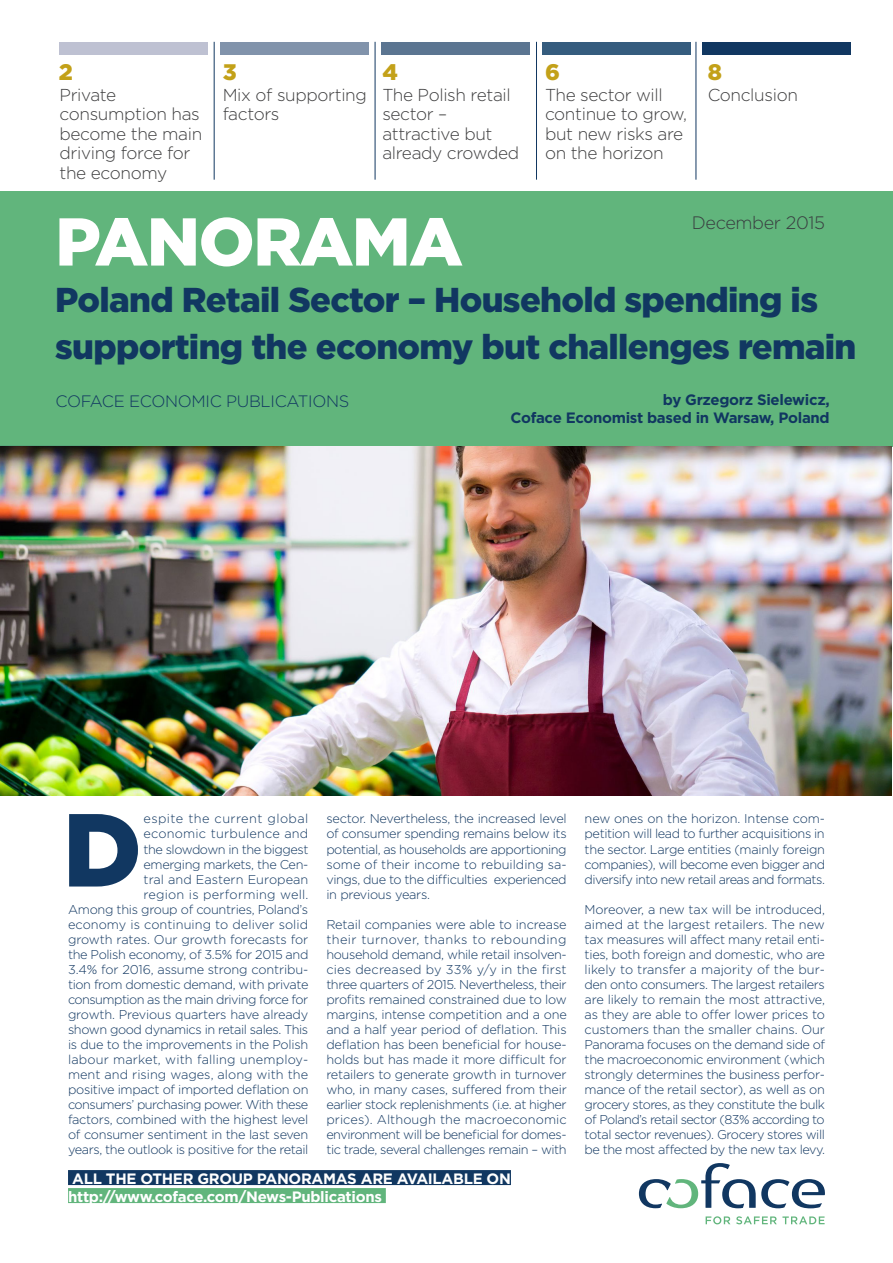
<style>
.page{position:relative;width:893px;height:1263px;background:#fff}
.page>*{position:absolute;margin:0;border:0;box-sizing:border-box;transform-origin:0 0}
.t1{font:900 103.5px "Gotham";color:#113761}
.t2{font:900 67.5px "Gotham";letter-spacing:-.02em;color:#fff}
.t3{font:900 34.5px/46.5px "Gotham";letter-spacing:-.02em;color:#113761}
.t4{font:900 22.5px "Gotham";color:#c3a119}
.t5{font:300 18px "Gotham";letter-spacing:-.02em;color:#393d40}
.t6{font:300 17.25px/19.5px "Gotham";letter-spacing:-.02em;color:#3e3e3f}
.t7{font:300 16.5px "Gotham";letter-spacing:-.02em;color:#113761}
.t8{font:700 15px "Gotham";letter-spacing:-.02em;color:#fff}
.t9{font:700 15px/18px "Gotham";letter-spacing:-.02em;color:#113761;text-align:right}
.Texte_courant{font:300 12.75px/15px "Gotham";letter-spacing:-.03em;color:#113761;text-align:justify}
</style>
<div class="page">
<div style="left:0;top:191px;width:893px;height:255px;background:#61b57c"></div>
<svg style="left:639px;top:1163px;width:186px;height:45px"></svg>
<svg style="left:706px;top:1216px;width:24px;height:8px"></svg>
<svg style="left:736px;top:1216px;width:89px;height:8px"></svg>
<div style="left:68px;top:1170px;width:443px;height:15px;background:#113761"></div>
<div style="left:68px;top:1188px;width:318px;height:15px;background:#61b57c"></div>
<img style="left:0;top:446px;width:892px;height:350px">
<div style="left:59px;top:42px;width:149px;height:13px;background:#bec1d2"></div>
<div style="left:221px;top:42px;width:148px;height:13px;background:#8193ab"></div>
<hr style="left:214px;top:42px;width:1px;height:138px;background:#113761">
<div style="left:381px;top:42px;width:149px;height:13px;background:#5b7591"></div>
<div style="left:542px;top:42px;width:149px;height:13px;background:#355c7e"></div>
<hr style="left:536px;top:42px;width:1px;height:138px;background:#113761">
<hr style="left:375px;top:42px;width:1px;height:138px;background:#113761">
<div style="left:702px;top:42px;width:149px;height:13px;background:#113761"></div>
<hr style="left:696px;top:42px;width:1px;height:138px;background:#113761">
<p class="t4" style="left:59px;top:57px;width:16px">2</p>
<p class="t6" style="left:60px;top:84px;width:58px">Private</p>
<p class="t6" style="left:60px;top:104px;width:144px">consumption has become the main driving force for the economy</p>
<p class="t4" style="left:223px;top:57px;width:15px">3</p>
<p class="t6" style="left:223px;top:84px;width:146px">Mix of supporting</p>
<p class="t6" style="left:223px;top:104px;width:58px">factors</p>
<p class="t4" style="left:382px;top:57px;width:17px">4</p>
<p class="t6" style="left:382px;top:84px;width:130px">The Polish retail sector –</p>
<p class="t6" style="left:382px;top:123px;width:138px">attractive but already crowded</p>
<p class="t4" style="left:545px;top:57px;width:16px">6</p>
<p class="t6" style="left:545px;top:84px;width:144px">The sector will continue to grow, but new risks are on the horizon</p>
<p class="t4" style="left:708px;top:57px;width:16px">8</p>
<p class="t6" style="left:708px;top:84px;width:92px">Conclusion</p>
<p class="t5" style="left:692px;top:211px;width:135px">December 2015</p>
<p class="t2" style="left:55px;top:195px;width:409px">PANORAMA</p>
<p class="t3" style="left:55px;top:276px;width:803px">Poland Retail Sector – Household spending is supporting the economy but challenges remain</p>
<p class="t7" style="left:56px;top:390px;width:295px">COFACE ECONOMIC PUBLICATIONS</p>
<p class="t9" style="left:511px;top:391px;width:321px">by Grzegorz Sielewicz,<br>Coface Economist based in Warsaw, Poland</p>
<p class="t1" style="left:63px;top:778px;width:81px">D</p>
<p class="Texte_courant" style="left:68px;top:811px;width:242px;text-align:right">espite the current global<br>economic turbulence and<br>the slowdown in the biggest<br>emerging markets, the Cen-<br>tral and Eastern European<br>region is performing well.<br>Among this group of countries, Poland’s economy is continuing to deliver solid growth rates. Our growth forecasts for the Polish economy, of 3.5% for 2015 and 3.4% for 2016, assume strong contribu&shy;tion from domestic demand, with private consumption as the main driving force for growth. Previous quarters have already shown good dynamics in retail sales. This is due to the improvements in the Polish labour market, with falling unemploy&shy;ment and rising wages, along with the positive impact of imported deflation on consumers’ purchasing power. With these factors, combined with the highest level of consumer sentiment in the last seven years, the outlook is positive for the retail</p>
<p class="Texte_courant" style="left:326px;top:811px;width:242px">sector. Nevertheless, the increased level of consumer spending remains below its potential, as households are apportioning some of their income to rebuilding sa&shy;vings, due to the difficulties experienced in previous years.</p>
<p class="Texte_courant" style="left:326px;top:916px;width:242px">Retail companies were able to increase their turnover, thanks to rebounding household demand, while retail insolven&shy;cies decreased by 33% y/y in the first three quarters of 2015. Nevertheless, their profits remained constrained due to low margins, intense competition and a one and a half year period of deflation. This deflation has been beneficial for house&shy;holds but has made it more difficult for retailers to generate growth in turnover who, in many cases, suffered from their earlier stock replenishments (i.e. at higher prices). Although the macroeconomic environment will be beneficial for domes&shy;tic trade, several challenges remain – with</p>
<p class="t8" style="left:72px;top:1168px;width:440px">ALL THE OTHER GROUP PANORAMAS ARE AVAILABLE ON</p>
<p class="t8" style="left:68px;top:1186px;width:315px">http://www.coface.com/News-Publications</p>
<p class="Texte_courant" style="left:585px;top:811px;width:242px">new ones on the horizon. Intense com&shy;petition will lead to further acquisitions in the sector. Large entities (mainly foreign companies), will become even bigger and diversify into new retail areas and formats.</p>
<p class="Texte_courant" style="left:585px;top:901px;width:242px">Moreover, a new tax will be introduced, aimed at the largest retailers. The new tax measures will affect many retail enti&shy;ties, both foreign and domestic, who are likely to transfer a majority of the bur&shy;den onto consumers. The largest retailers are likely to remain the most attractive, as they are able to offer lower prices to customers than the smaller chains. Our Panorama focuses on the demand side of the macroeconomic environment (which strongly determines the business perfor&shy;mance of the retail sector), as well as on grocery stores, as they constitute the bulk of Poland’s retail sector (83% according to total sector revenues). Grocery stores will be the most affected by the new tax levy.</p>
</div>
